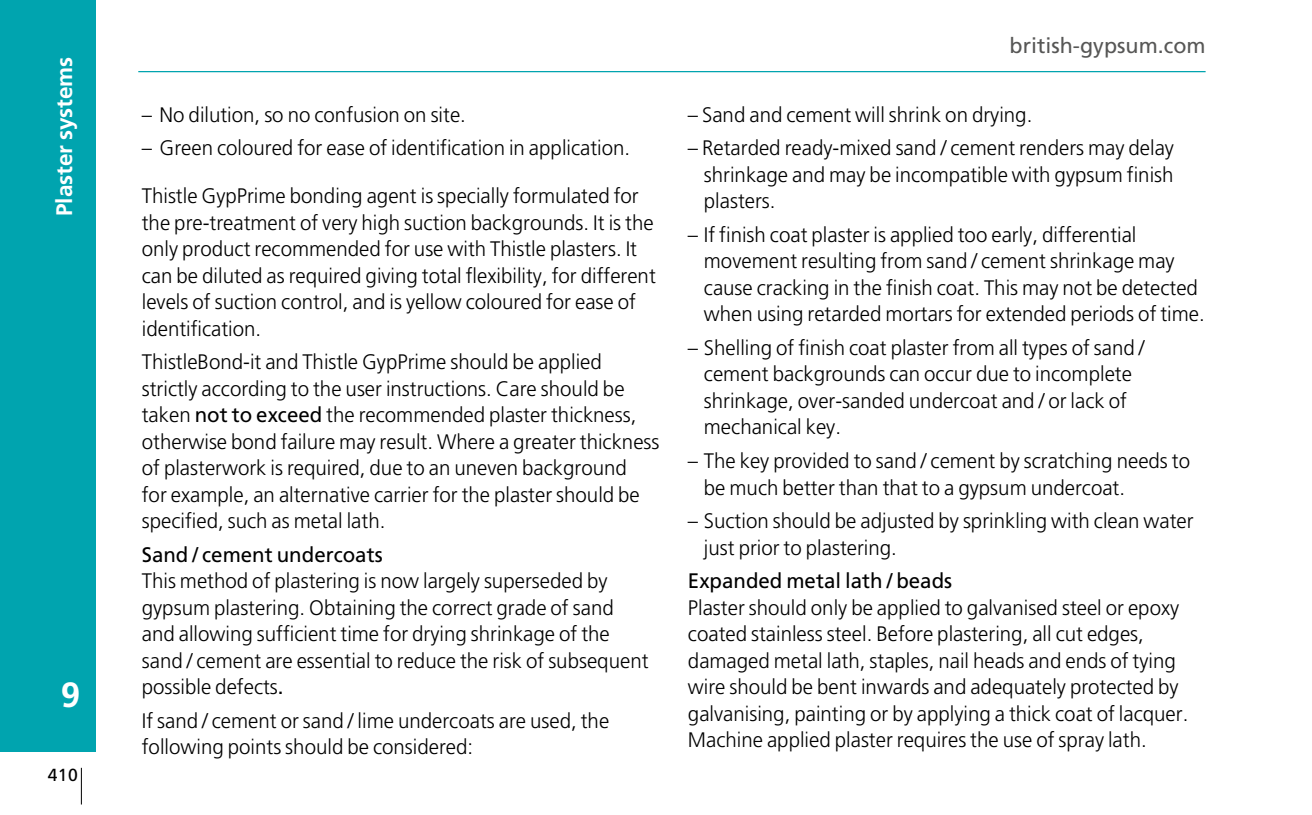
<style>
.page{position:relative;width:1312px;height:815px;background:#fff}
.page>*{position:absolute;margin:0;border:0;box-sizing:border-box;transform-origin:0 0}
.t1{font:700 35px "Frutiger";color:#fff}
.t2{font:700 22.5px "Frutiger";color:#fff}
.t3{font:21.5px "Frutiger";color:#575756}
.t4{font:300 21px/26.5px "Frutiger";color:#000}
.t5{font:21px "Frutiger";color:#000}
.t6{font:17.5px "Frutiger";color:#000}
.s1{font-weight:400}
</style>
<div class="page">
<div style="left:0;top:0;width:95px;height:751px;background:#00a4af"></div>
<hr style="left:81px;top:768px;width:1px;height:36px;background:#000">
<hr style="left:138px;top:71px;width:1067px;height:1px;background:#00a4af">
<p class="t2" style="left:51px;top:216px;width:161px;rotate:-90deg">Plaster systems</p>
<h1 class="t1" style="left:61px;top:674px;width:21px">9</h1>
<p class="t6" style="left:48px;top:765px;width:32px">410</p>
<p class="t4" style="left:142px;top:101px;width:325px">– No dilution, so no confusion on site.</p>
<p class="t4" style="left:142px;top:135px;width:490px">– Green coloured for ease of identification in application.</p>
<p class="t4" style="left:142px;top:182px;width:515px">Thistle GypPrime bonding agent is specially formulated for the pre-treatment of very high suction backgrounds. It is the only product recommended for use with Thistle plasters. It can be diluted as required giving total flexibility, for different levels of suction control, and is yellow coloured for ease of identification.</p>
<p class="t4" style="left:142px;top:349px;width:519px">ThistleBond-it and Thistle GypPrime should be applied strictly according to the user instructions. Care should be taken <span class="s1">not to exceed</span> the recommended plaster thickness, otherwise bond failure may result. Where a greater thickness of plasterwork is required, due to an uneven background<br>for example, an alternative carrier for the plaster should be specified, such as metal lath.</p>
<p class="t5" style="left:142px;top:542px;width:242px">Sand / cement undercoats</p>
<p class="t4" style="left:142px;top:568px;width:508px">This method of plastering is now largely superseded by gypsum plastering. Obtaining the correct grade of sand and allowing sufficient time for drying shrinkage of the sand / cement are essential to reduce the risk of subsequent possible defects<span class="s1">.</span></p>
<p class="t4" style="left:142px;top:707px;width:469px">If sand / cement or sand / lime undercoats are used, the following points should be considered:</p>
<p class="t3" style="left:1009px;top:33px;width:197px">british-gypsum.com</p>
<p class="t4" style="left:687px;top:101px;width:346px">– Sand and cement will shrink on drying.</p>
<p class="t4" style="left:703px;top:135px;width:471px;text-align:justify;text-indent:-16px">– Retarded ready-mixed sand / cement renders may delay shrinkage and may be incompatible with gypsum finish plasters.</p>
<p class="t4" style="left:703px;top:221px;width:502px;text-indent:-16px">– If finish coat plaster is applied too early, differential movement resulting from sand / cement shrinkage may cause cracking in the finish coat. This may not be detected when using retarded mortars for extended periods of time.</p>
<p class="t4" style="left:703px;top:334px;width:442px;text-indent:-16px">– Shelling of finish coat plaster from all types of sand / cement backgrounds can occur due to incomplete shrinkage, over-sanded undercoat and / or lack of mechanical key.</p>
<p class="t4" style="left:703px;top:447px;width:487px;text-indent:-16px">– The key provided to sand / cement by scratching needs to be much better than that to a gypsum undercoat.</p>
<p class="t4" style="left:703px;top:508px;width:491px;text-indent:-16px">– Suction should be adjusted by sprinkling with clean water just prior to plastering.</p>
<p class="t5" style="left:687px;top:569px;width:266px">Expanded metal lath / beads</p>
<p class="t4" style="left:687px;top:594px;width:502px">Plaster should only be applied to galvanised steel or epoxy coated stainless steel. Before plastering, all cut edges, damaged metal lath, staples, nail heads and ends of tying wire should be bent inwards and adequately protected by galvanising, painting or by applying a thick coat of lacquer.<br>Machine applied plaster requires the use of spray lath.</p>
</div>
